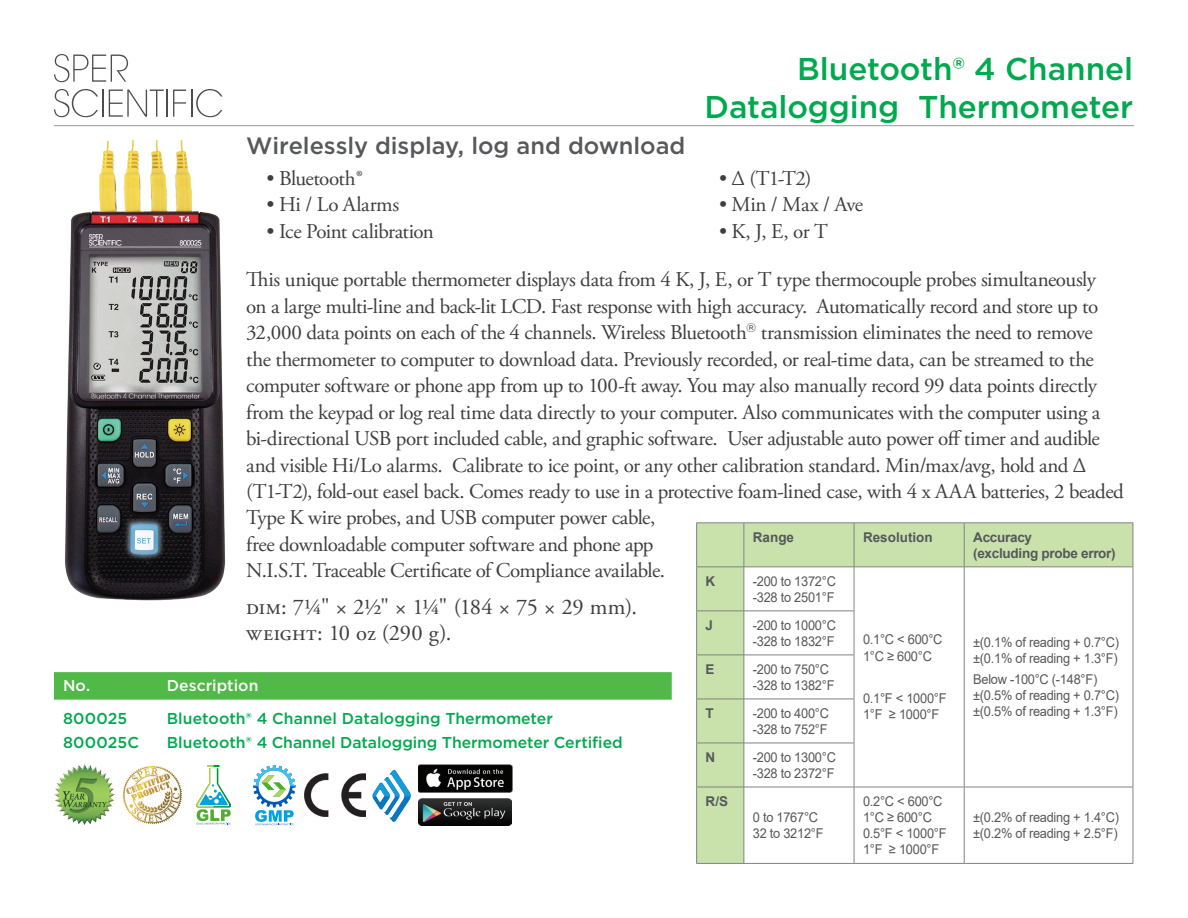
<style>
.page{position:relative;width:1188px;height:918px;background:#fff}
.page>*{position:absolute;margin:0;border:0;box-sizing:border-box;transform-origin:0 0}
.E__Item_Headline_GRE{font:500 31.5px/37.8px "Gotham";letter-spacing:-.005em;color:#00a94e;text-align:right}
.E__Item_Subhead{font:500 23.7px "Gotham";color:#57585a}
.E__Item_Body_Text{font:22.5px/26.4px "Adobe Garamond Pro";color:#3e3e3f}
.E__Item_Subhead-2{font:21px/26.4px "Adobe Garamond Pro";letter-spacing:-.03em;color:#3e3e3f}
.E__Item_Body_Text-2{font:21px "Adobe Garamond Pro";letter-spacing:-.02em;color:#3e3e3f}
.E__SKU_List_BOLD_GRE{font:500 15.75px "Gotham";color:#00a94e}
.E__SKU_List_BOLD_WHI{font:500 15.75px "Gotham";letter-spacing:.005em;color:#fff}
.t1{font:13.5px/16.2px "Arial";letter-spacing:-.02em;color:#57585a;scale:.95 1}
.t2{font:700 13.5px/16.2px "Arial";letter-spacing:-.02em;color:#57585a}
.t3{font:700 13.5px "Arial";color:#57585a}
</style>
<div class="page">
<svg style="left:373px;top:770px;width:38px;height:52px"></svg>
<img style="left:54px;top:764px;width:60px;height:60px">
<img style="left:418px;top:764px;width:94px;height:28px">
<img style="left:418px;top:798px;width:93px;height:28px">
<img style="left:122px;top:765px;width:60px;height:60px">
<svg style="left:196px;top:824px;width:35px;height:1px"></svg>
<svg style="left:196px;top:765px;width:36px;height:59px"></svg>
<svg style="left:253px;top:765px;width:43px;height:60px"></svg>
<img style="left:305px;top:773px;width:61px;height:44px">
<svg style="left:697px;top:524px;width:436px;height:339px"></svg>
<hr style="left:696px;top:523px;width:48px;height:1px;background:#808285">
<hr style="left:696px;top:523px;width:1px;height:44px;background:#808285">
<hr style="left:744px;top:523px;width:110px;height:1px;background:#808285">
<hr style="left:744px;top:523px;width:1px;height:44px;background:#808285">
<hr style="left:854px;top:523px;width:110px;height:1px;background:#808285">
<hr style="left:854px;top:523px;width:1px;height:44px;background:#808285">
<hr style="left:964px;top:523px;width:169px;height:1px;background:#808285">
<hr style="left:964px;top:523px;width:1px;height:44px;background:#808285">
<hr style="left:1133px;top:523px;width:1px;height:44px;background:#808285">
<hr style="left:696px;top:567px;width:48px;height:1px;background:#808285">
<hr style="left:696px;top:567px;width:1px;height:44px;background:#808285">
<hr style="left:744px;top:567px;width:110px;height:1px;background:#808285">
<hr style="left:744px;top:567px;width:1px;height:44px;background:#808285">
<hr style="left:854px;top:567px;width:110px;height:1px;background:#808285">
<hr style="left:854px;top:567px;width:1px;height:44px;background:#808285">
<hr style="left:964px;top:567px;width:169px;height:1px;background:#808285">
<hr style="left:964px;top:567px;width:1px;height:44px;background:#808285">
<hr style="left:1133px;top:567px;width:1px;height:44px;background:#808285">
<hr style="left:964px;top:611px;width:1px;height:44px;background:#808285">
<hr style="left:1133px;top:611px;width:1px;height:44px;background:#808285">
<hr style="left:964px;top:655px;width:1px;height:44px;background:#808285">
<hr style="left:1133px;top:655px;width:1px;height:44px;background:#808285">
<hr style="left:964px;top:699px;width:1px;height:44px;background:#808285">
<hr style="left:1133px;top:699px;width:1px;height:44px;background:#808285">
<hr style="left:964px;top:743px;width:1px;height:44px;background:#808285">
<hr style="left:1133px;top:743px;width:1px;height:44px;background:#808285">
<hr style="left:696px;top:611px;width:48px;height:1px;background:#808285">
<hr style="left:696px;top:611px;width:1px;height:44px;background:#808285">
<hr style="left:744px;top:611px;width:110px;height:1px;background:#808285">
<hr style="left:744px;top:611px;width:1px;height:44px;background:#808285">
<hr style="left:854px;top:611px;width:1px;height:44px;background:#808285">
<hr style="left:696px;top:655px;width:48px;height:1px;background:#808285">
<hr style="left:696px;top:655px;width:1px;height:44px;background:#808285">
<hr style="left:744px;top:655px;width:110px;height:1px;background:#808285">
<hr style="left:744px;top:655px;width:1px;height:44px;background:#808285">
<hr style="left:854px;top:655px;width:1px;height:44px;background:#808285">
<hr style="left:696px;top:699px;width:48px;height:1px;background:#808285">
<hr style="left:696px;top:699px;width:1px;height:44px;background:#808285">
<hr style="left:744px;top:699px;width:110px;height:1px;background:#808285">
<hr style="left:744px;top:699px;width:1px;height:44px;background:#808285">
<hr style="left:854px;top:699px;width:1px;height:44px;background:#808285">
<hr style="left:696px;top:743px;width:48px;height:1px;background:#808285">
<hr style="left:696px;top:743px;width:1px;height:44px;background:#808285">
<hr style="left:744px;top:743px;width:110px;height:1px;background:#808285">
<hr style="left:744px;top:743px;width:1px;height:44px;background:#808285">
<hr style="left:854px;top:743px;width:1px;height:44px;background:#808285">
<hr style="left:696px;top:787px;width:48px;height:1px;background:#808285">
<hr style="left:696px;top:787px;width:1px;height:76px;background:#808285">
<hr style="left:744px;top:787px;width:110px;height:1px;background:#808285">
<hr style="left:744px;top:787px;width:1px;height:76px;background:#808285">
<hr style="left:854px;top:787px;width:110px;height:1px;background:#808285">
<hr style="left:854px;top:787px;width:1px;height:76px;background:#808285">
<hr style="left:964px;top:787px;width:169px;height:1px;background:#808285">
<hr style="left:964px;top:787px;width:1px;height:76px;background:#808285">
<hr style="left:1133px;top:787px;width:1px;height:76px;background:#808285">
<hr style="left:696px;top:863px;width:48px;height:1px;background:#808285">
<hr style="left:744px;top:863px;width:110px;height:1px;background:#808285">
<hr style="left:854px;top:863px;width:110px;height:1px;background:#808285">
<hr style="left:964px;top:863px;width:169px;height:1px;background:#808285">
<svg style="left:54px;top:672px;width:618px;height:28px;background:#53ba4a"></svg>
<img style="left:65px;top:140px;width:161px;height:461px">
<hr style="left:54px;top:125px;width:1080px;height:1px;background:#939598">
<svg style="left:54px;top:54px;width:74px;height:28px"></svg>
<svg style="left:54px;top:89px;width:49px;height:28px"></svg>
<svg style="left:109px;top:90px;width:55px;height:27px"></svg>
<hr style="left:166px;top:90px;width:2px;height:27px;background:#231f20">
<svg style="left:173px;top:89px;width:49px;height:28px"></svg>
<p class="E__Item_Subhead" style="left:246px;top:130px;width:441px">Wirelessly display, log and download</p>
<p class="E__Item_Body_Text-2" style="left:266px;top:166px;width:98px">• Bluetooth®</p>
<p class="E__Item_Body_Text-2" style="left:266px;top:192px;width:134px">• Hi / Lo Alarms</p>
<p class="E__Item_Body_Text-2" style="left:266px;top:219px;width:169px">• Ice Point calibration</p>
<p class="E__Item_Headline_GRE" style="left:705px;top:50px;width:430px">Bluetooth® 4 Channel<br>Datalogging Thermometer</p>
<p class="E__Item_Body_Text-2" style="left:719px;top:166px;width:94px">• Δ (T1-T2)</p>
<p class="E__Item_Body_Text-2" style="left:719px;top:192px;width:146px">• Min / Max / Ave</p>
<p class="E__Item_Body_Text-2" style="left:719px;top:219px;width:110px">• K, J, E, or T</p>
<p class="E__Item_Subhead-2" style="left:246px;top:267px;width:879px">This unique portable thermometer displays data from 4 K, J, E, or T type thermocouple probes simultaneously<br>on a large multi-line and back-lit LCD. Fast response with high accuracy. Automatically record and store up to 32,000 data points on each of the 4 channels. Wireless Bluetooth<sup>®</sup> transmission eliminates the need to remove<br>the thermometer to computer to download data. Previously recorded, or real-time data, can be streamed to the computer software or phone app from up to 100-ft away. You may also manually record 99 data points directly from the keypad or log real time data directly to your computer. Also communicates with the computer using a bi-directional USB port included cable, and graphic software. User adjustable auto power off timer and audible and visible Hi/Lo alarms. Calibrate to ice point, or any other calibration standard. Min/max/avg, hold and Δ (T1-T2), fold-out easel back. Comes ready to use in a protective foam-lined case, with 4 x AAA batteries, 2 beaded Type K wire probes, and USB computer power cable,<br>free downloadable computer software and phone app<br>N.I.S.T. Traceable Certificate of Compliance available.</p>
<p class="E__Item_Body_Text" style="left:246px;top:594px;width:392px">dim: 7¼" × 2½" × 1¼" (184 × 75 × 29 mm). weight: 10 oz (290 g).</p>
<p class="t2" style="left:753px;top:529px;width:43px">Range</p>
<p class="t3" style="left:863px;top:527px;width:71px">Resolution</p>
<p class="t2" style="left:973px;top:529px;width:144px">Accuracy<br>(excluding probe error)</p>
<p class="t2" style="left:706px;top:573px;width:11px">K</p>
<p class="t1" style="left:753px;top:573px;width:89px">-200 to 1372°C</p>
<p class="t1" style="left:753px;top:589px;width:87px">-328 to 2501°F</p>
<p class="t2" style="left:706px;top:617px;width:9px">J</p>
<p class="t1" style="left:753px;top:617px;width:89px">-200 to 1000°C</p>
<p class="t1" style="left:753px;top:633px;width:87px">-328 to 1832°F</p>
<p class="t2" style="left:706px;top:661px;width:11px">E</p>
<p class="t1" style="left:753px;top:661px;width:82px">-200 to 750°C</p>
<p class="t1" style="left:753px;top:677px;width:87px">-328 to 1382°F</p>
<p class="t2" style="left:706px;top:705px;width:10px">T</p>
<p class="t1" style="left:753px;top:705px;width:82px">-200 to 400°C</p>
<p class="t1" style="left:753px;top:721px;width:80px">-328 to 752°F</p>
<p class="t2" style="left:706px;top:749px;width:11px">N</p>
<p class="t1" style="left:753px;top:749px;width:89px">-200 to 1300°C</p>
<p class="t1" style="left:753px;top:765px;width:87px">-328 to 2372°F</p>
<p class="t2" style="left:706px;top:793px;width:24px">R/S</p>
<p class="t1" style="left:753px;top:809px;width:70px">0 to 1767°C</p>
<p class="t1" style="left:753px;top:825px;width:76px">32 to 3212°F</p>
<p class="t1" style="left:863px;top:631px;width:85px">0.1°C &lt; 600°C</p>
<p class="t1" style="left:863px;top:648px;width:74px">1°C ≥ 600°C</p>
<p class="t1" style="left:863px;top:690px;width:89px">0.1°F &lt; 1000°F</p>
<p class="t1" style="left:863px;top:706px;width:82px">1°F ≥ 1000°F</p>
<p class="t1" style="left:973px;top:634px;width:155px">±(0.1% of reading + 0.7°C) ±(0.1% of reading + 1.3°F)</p>
<p class="t1" style="left:973px;top:671px;width:155px">Below -100°C (-148°F) ±(0.5% of reading + 0.7°C) ±(0.5% of reading + 1.3°F)</p>
<p class="E__SKU_List_BOLD_WHI" style="left:63px;top:675px;width:29px">No.</p>
<p class="E__SKU_List_BOLD_WHI" style="left:167px;top:675px;width:93px">Description</p>
<p class="E__SKU_List_BOLD_GRE" style="left:63px;top:708px;width:66px">800025</p>
<p class="E__SKU_List_BOLD_GRE" style="left:167px;top:708px;width:388px">Bluetooth® 4 Channel Datalogging Thermometer</p>
<p class="E__SKU_List_BOLD_GRE" style="left:63px;top:732px;width:78px">800025C</p>
<p class="E__SKU_List_BOLD_GRE" style="left:167px;top:732px;width:458px">Bluetooth® 4 Channel Datalogging Thermometer Certified</p>
<p class="t1" style="left:863px;top:793px;width:85px">0.2°C &lt; 600°C<br>1°C ≥ 600°C</p>
<p class="t1" style="left:863px;top:825px;width:89px">0.5°F &lt; 1000°F<br>1°F ≥ 1000°F</p>
<p class="t1" style="left:973px;top:809px;width:155px">±(0.2% of reading + 1.4°C) ±(0.2% of reading + 2.5°F)</p>
</div>
